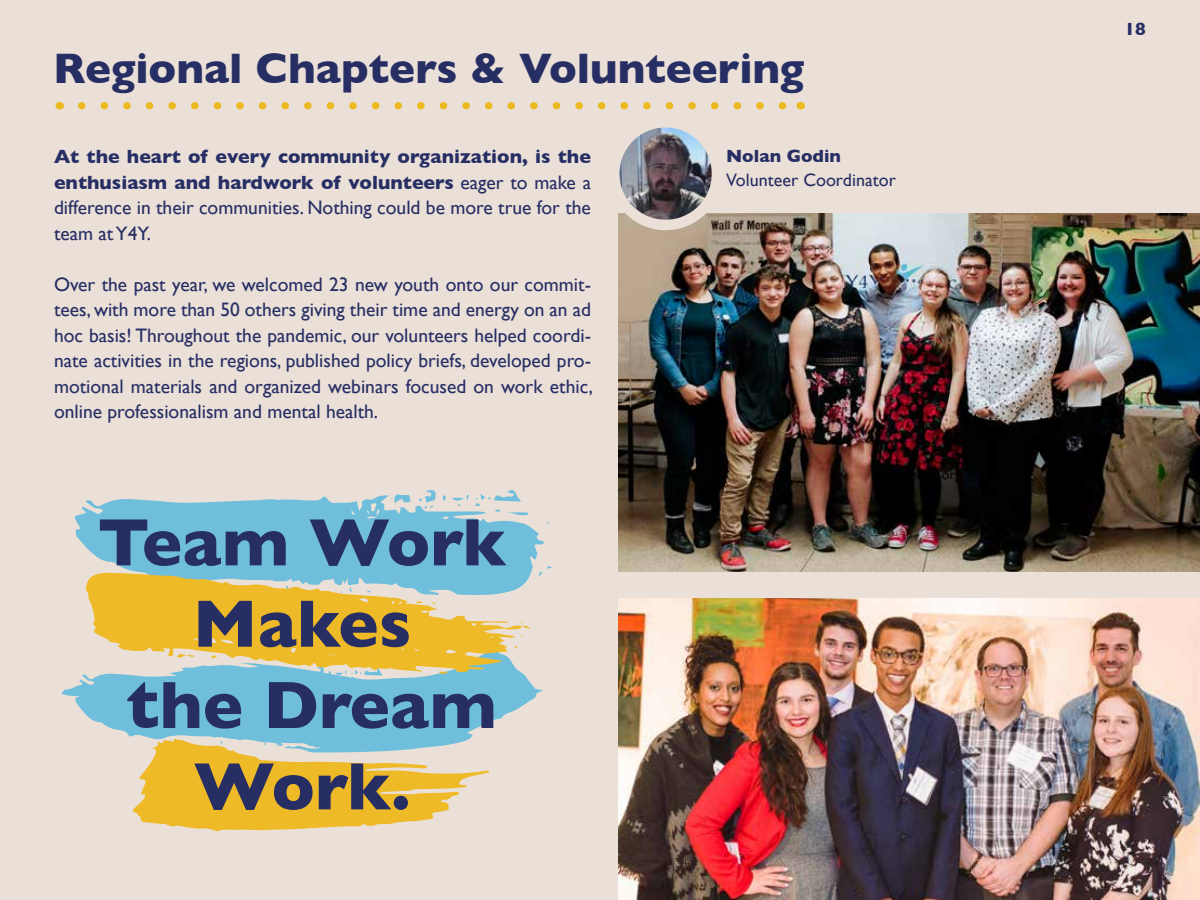
<style>
.page{position:relative;width:1200px;height:900px;background:#eae0d8}
.page>*{position:absolute;margin:0;border:0;box-sizing:border-box;transform-origin:0 0}
.t1{font:700 43.5px "Gill Sans";color:#272e64}
.t2{font:19.5px/25.5px "Gill Sans";color:#272e64;text-align:justify}
.t3{font:18px "Gill Sans";color:#272e64}
.t4{font:700 18px "Gill Sans";color:#272e64}
.s1{font-weight:700}
</style>
<div class="page">
<img style="left:618px;top:213px;width:582px;height:359px">
<svg style="left:75px;top:488px;width:477px;height:109px;background:#a8cdda"></svg>
<svg style="left:62px;top:648px;width:482px;height:113px;background:#cdd7d8"></svg>
<svg style="left:85px;top:573px;width:445px;height:103px;background:#d9c576"></svg>
<svg style="left:100px;top:519px;width:186px;height:47px;background:#4e7ba3"></svg>
<svg style="left:310px;top:519px;width:118px;height:47px;background:#4a749e"></svg>
<svg style="left:434px;top:519px;width:73px;height:46px;background:#4e79a2"></svg>
<svg style="left:198px;top:601px;width:54px;height:46px;background:#645954"></svg>
<svg style="left:260px;top:601px;width:149px;height:46px;background:#8d7545"></svg>
<svg style="left:75px;top:665px;width:418px;height:166px;background:#a3ad9a"></svg>
<svg style="left:82px;top:102px;width:707px;height:8px;background:#ead6ab"></svg>
<img style="left:614px;top:127px;width:103px;height:98px">
<div style="left:609px;top:117px;width:113px;height:113px;border:10px solid #eae0d8;border-radius:50%"></div>
<img style="left:618px;top:598px;width:582px;height:302px">
<h1 class="t1" style="left:53px;top:34px;width:753px">Regional Chapters &amp; Volunteering</h1>
<p class="t2" style="left:54px;top:144px;width:538px"><span class="s1">At the heart of every community organization, is the enthusiasm and hardwork of volunteers</span> eager to make a difference in their communities. Nothing could be more true for the team at Y4Y.</p>
<p class="t2" style="left:54px;top:271px;width:540px">Over the past year, we welcomed 23 new youth onto our commit&shy;tees, with more than 50 others giving their time and energy on an ad hoc basis! Throughout the pandemic, our volunteers helped coordi&shy;nate activities in the regions, published policy briefs, developed pro&shy;motional materials and organized webinars focused on work ethic, online professionalism and mental health.</p>
<p class="t4" style="left:726px;top:142px;width:117px">Nolan Godin</p>
<p class="t3" style="left:726px;top:170px;width:171px">Volunteer Coordinator</p>
<p class="t4" style="left:1125px;top:14px;width:23px">18</p>
</div>
